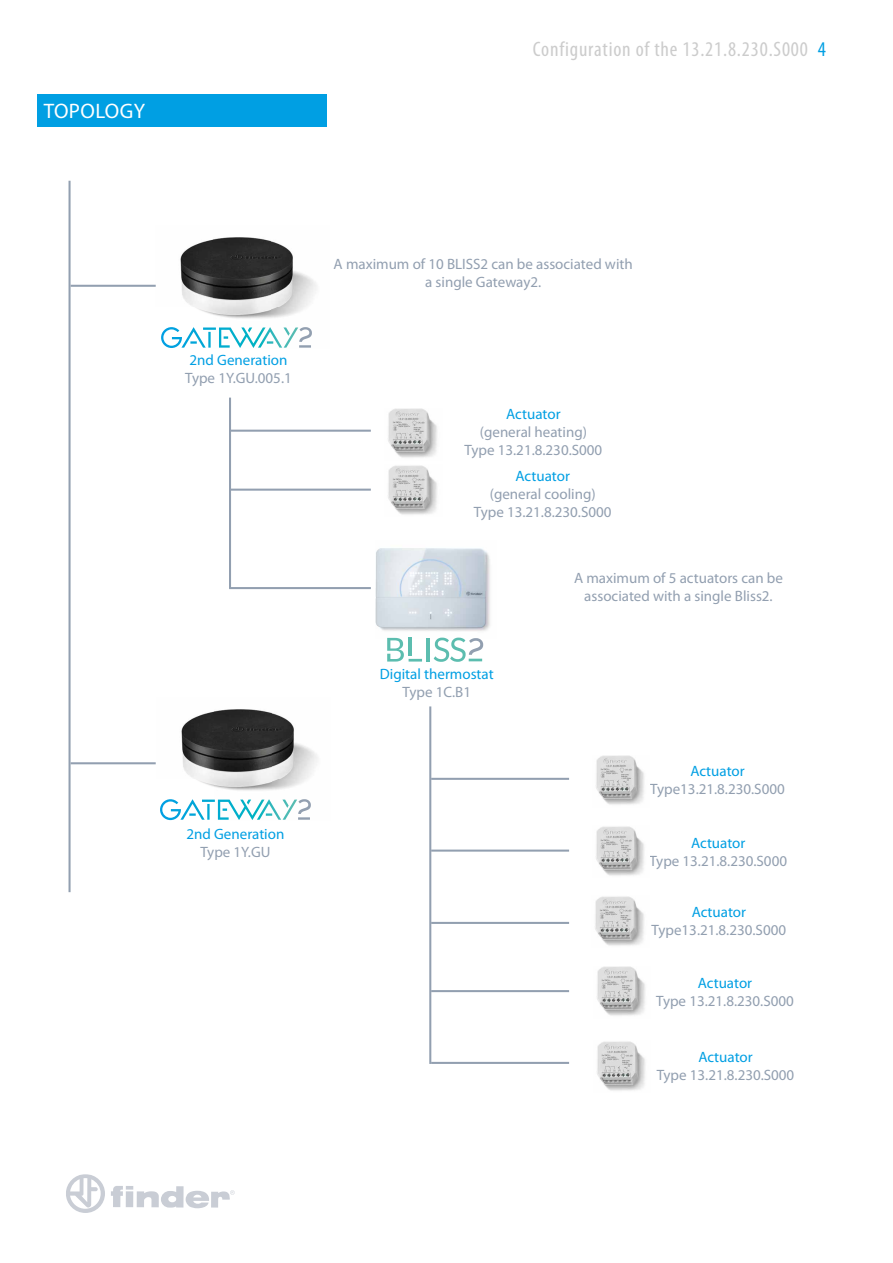
<style>
.page{position:relative;width:893px;height:1263px;background:#fff}
.page>*{position:absolute;margin:0;border:0;box-sizing:border-box;transform-origin:0 0}
.t1{font:condensed 21px "Myriad Pro";letter-spacing:.04em;color:#ccc}
.t2{font:21px "Myriad Pro";letter-spacing:.02em;color:#fff}
.t3{font:15px/18px "Myriad Pro";color:#929fb0;text-align:center}
.t4{font:15px "Myriad Pro";color:#009fe3}
.s1{color:#009fe3}
</style>
<div class="page">
<svg style="left:66px;top:1174px;width:39px;height:39px"></svg>
<svg style="left:111px;top:1186px;width:124px;height:22px"></svg>
<img style="left:180px;top:237px;width:137px;height:82px">
<img style="left:181px;top:709px;width:137px;height:82px">
<hr style="left:69px;top:181px;width:2px;height:711px;background:#929fb0">
<hr style="left:71px;top:285px;width:85px;height:2px;background:#929fb0">
<hr style="left:71px;top:762px;width:85px;height:2px;background:#929fb0">
<hr style="left:229px;top:398px;width:2px;height:190px;background:#929fb0">
<hr style="left:429px;top:706px;width:2px;height:358px;background:#929fb0">
<hr style="left:229px;top:587px;width:142px;height:2px;background:#929fb0">
<hr style="left:229px;top:489px;width:142px;height:2px;background:#929fb0">
<hr style="left:229px;top:430px;width:142px;height:2px;background:#929fb0">
<hr style="left:431px;top:778px;width:138px;height:2px;background:#929fb0">
<hr style="left:431px;top:849px;width:138px;height:3px;background:#929fb0">
<hr style="left:431px;top:922px;width:138px;height:2px;background:#929fb0">
<hr style="left:431px;top:990px;width:138px;height:2px;background:#929fb0">
<hr style="left:431px;top:1062px;width:138px;height:2px;background:#929fb0">
<img style="left:375px;top:548px;width:115px;height:90px">
<img style="left:388px;top:408px;width:49px;height:50px">
<img style="left:596px;top:755px;width:48px;height:50px">
<img style="left:595px;top:896px;width:49px;height:50px">
<img style="left:388px;top:465px;width:49px;height:50px">
<img style="left:596px;top:826px;width:48px;height:50px">
<img style="left:597px;top:966px;width:48px;height:50px">
<img style="left:597px;top:1041px;width:48px;height:50px">
<svg style="left:161px;top:327px;width:151px;height:21px"></svg>
<svg style="left:160px;top:799px;width:151px;height:21px"></svg>
<hr style="left:426px;top:638px;width:3px;height:23px;background:#5cbdaf">
<svg style="left:387px;top:638px;width:35px;height:23px"></svg>
<hr style="left:409px;top:638px;width:3px;height:18px;background:#5cbdaf">
<svg style="left:434px;top:638px;width:49px;height:24px"></svg>
<div style="left:37px;top:94px;width:289px;height:32px;background:#009fe3"></div>
<h1 class="t2" style="left:44px;top:98px;width:103px">TOPOLOGY</h1>
<h1 class="t1" style="left:533px;top:36px;width:294px">Configuration of the 13.21.8.230.S000 <span class="s1">4</span></h1>
<p class="t4" style="left:190px;top:351px;width:99px">2nd Generation</p>
<p class="t3" style="left:185px;top:369px;width:108px">Type 1Y.GU.005.1</p>
<p class="t4" style="left:187px;top:825px;width:99px">2nd Generation</p>
<p class="t3" style="left:200px;top:843px;width:72px">Type 1Y.GU</p>
<p class="t3" style="left:334px;top:254px;width:301px">A maximum of 10 BLISS2 can be associated with a single Gateway2.</p>
<p class="t4" style="left:506px;top:405px;width:56px">Actuator</p>
<p class="t3" style="left:465px;top:423px;width:139px">(general heating)<br>Type 13.21.8.230.S000</p>
<p class="t4" style="left:516px;top:467px;width:56px">Actuator</p>
<p class="t3" style="left:474px;top:485px;width:139px">(general cooling)<br>Type 13.21.8.230.S000</p>
<p class="t4" style="left:380px;top:664px;width:115px">Digital thermostat</p>
<p class="t3" style="left:403px;top:683px;width:70px">Type 1C.B1</p>
<p class="t3" style="left:574px;top:569px;width:210px">A maximum of 5 actuators can be associated with a single Bliss2.</p>
<p class="t4" style="left:690px;top:762px;width:56px">Actuator</p>
<p class="t3" style="left:650px;top:780px;width:136px">Type13.21.8.230.S000</p>
<p class="t4" style="left:691px;top:834px;width:56px">Actuator</p>
<p class="t3" style="left:649px;top:852px;width:139px">Type 13.21.8.230.S000</p>
<p class="t4" style="left:692px;top:903px;width:56px">Actuator</p>
<p class="t3" style="left:652px;top:921px;width:136px">Type13.21.8.230.S000</p>
<p class="t4" style="left:698px;top:974px;width:56px">Actuator</p>
<p class="t3" style="left:656px;top:992px;width:139px">Type 13.21.8.230.S000</p>
<p class="t4" style="left:698px;top:1047px;width:56px">Actuator</p>
<p class="t3" style="left:657px;top:1065px;width:139px">Type 13.21.8.230.S000</p>
</div>
